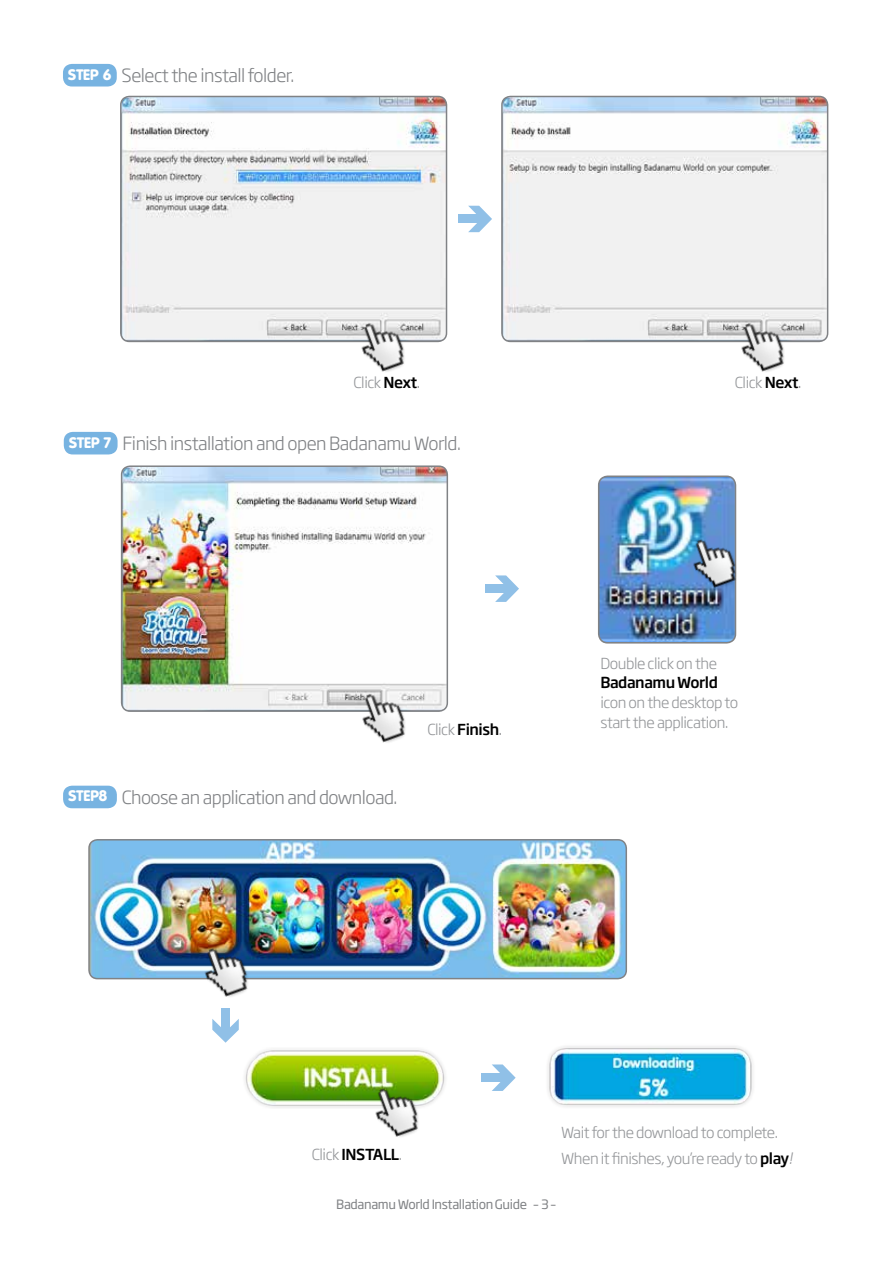
<style>
.page{position:relative;width:893px;height:1263px;background:#fff}
.page>*{position:absolute;margin:0;border:0;box-sizing:border-box;transform-origin:0 0}
.t1{font:300 18px "Soho Gothic Pro";letter-spacing:-.03em;color:#808285}
.t2{font:300 15px/19.8px "Soho Gothic Pro";letter-spacing:-.03em;color:#939598}
.t3{font:500 15px "Soho Gothic Pro";letter-spacing:-.03em;color:#000}
.t4{font:12.75px "Soho Gothic Pro";letter-spacing:-.03em;color:#808285}
.s1{font-family:"VAG Rounded Std";font-weight:900;font-size:15px;color:#fff}
.s2{font-weight:500;color:#000}
.s3{color:#808285}
.s4{font-weight:300;color:#939598}
.s5{font-weight:300;color:#808285}
.s6{font-style:italic}
</style>
<div class="page">
<img style="left:121px;top:96px;width:325px;height:245px">
<div style="left:120px;top:96px;width:327px;height:246px;border:2px solid #808285;border-radius:9px"></div>
<img style="left:502px;top:96px;width:326px;height:245px">
<div style="left:501px;top:96px;width:327px;height:246px;border:2px solid #808285;border-radius:9px"></div>
<div style="left:63px;top:64px;width:54px;height:23px;background:#77b3e1;border-radius:9px"></div>
<img style="left:340px;top:307px;width:84px;height:65px">
<img style="left:720px;top:307px;width:84px;height:65px">
<div style="left:458px;top:215px;width:24px;height:8px;background:#90c0e7"></div>
<svg style="left:468px;top:206px;width:24px;height:26px"></svg>
<img style="left:122px;top:468px;width:325px;height:243px">
<div style="left:121px;top:465px;width:327px;height:247px;border:2px solid #808285;border-radius:9px"></div>
<img style="left:599px;top:478px;width:136px;height:165px">
<div style="left:598px;top:475px;width:138px;height:168px;border:2px solid #808285;border-radius:9px"></div>
<div style="left:64px;top:432px;width:54px;height:22px;background:#77b3e1;border-radius:9px"></div>
<img style="left:341px;top:678px;width:84px;height:65px">
<img style="left:672px;top:524px;width:65px;height:76px">
<div style="left:485px;top:584px;width:24px;height:9px;background:#90c0e7"></div>
<svg style="left:495px;top:575px;width:24px;height:27px"></svg>
<div style="left:63px;top:786px;width:54px;height:22px;background:#77b3e1;border-radius:9px"></div>
<img style="left:89px;top:840px;width:537px;height:138px">
<div style="left:88px;top:839px;width:539px;height:140px;border:2px solid #808285;border-radius:9px"></div>
<img style="left:183px;top:932px;width:85px;height:65px">
<div style="left:221px;top:1008px;width:9px;height:25px;background:#90c0e7"></div>
<svg style="left:212px;top:1019px;width:27px;height:24px"></svg>
<img style="left:245px;top:1049px;width:200px;height:59px">
<img style="left:354px;top:1073px;width:84px;height:64px">
<div style="left:481px;top:1073px;width:25px;height:9px;background:#90c0e7"></div>
<svg style="left:492px;top:1064px;width:24px;height:27px"></svg>
<img style="left:548px;top:1046px;width:205px;height:61px">
<p class="t1" style="left:68px;top:61px;width:228px"><span class="s1">STEP 6</span> Select the install folder.</p>
<p class="t2" style="left:353px;top:371px;width:68px">Click <span class="s2">Next</span><span class="s3">.</span></p>
<p class="t2" style="left:735px;top:371px;width:68px">Click <span class="s2">Next</span><span class="s3">.</span></p>
<p class="t1" style="left:69px;top:429px;width:393px"><span class="s1">STEP 7</span> Finish installation and open Badanamu World.</p>
<p class="t1" style="left:68px;top:783px;width:331px"><span class="s1">STEP8</span> Choose an application and download.</p>
<p class="t3" style="left:427px;top:718px;width:76px"><span class="s4">Click</span> Finish<span class="s5">.</span></p>
<p class="t2" style="left:600px;top:652px;width:118px">Double click on the</p>
<p class="t3" style="left:600px;top:671px;width:119px">Badanamu World</p>
<p class="t2" style="left:600px;top:692px;width:139px">icon on the desktop to start the application.</p>
<p class="t3" style="left:312px;top:1143px;width:92px"><span class="s4">Click</span> INSTALL<span class="s4">.</span></p>
<p class="t2" style="left:561px;top:1118px;width:233px;line-height:25.8px">Wait for the download to complete.<br>When it finishes, you’re ready to <span class="s2">play</span><span class="s6">!</span></p>
<p class="t4" style="left:336px;top:1194px;width:222px">Badanamu World Installation Guide – 3 –</p>
</div>
